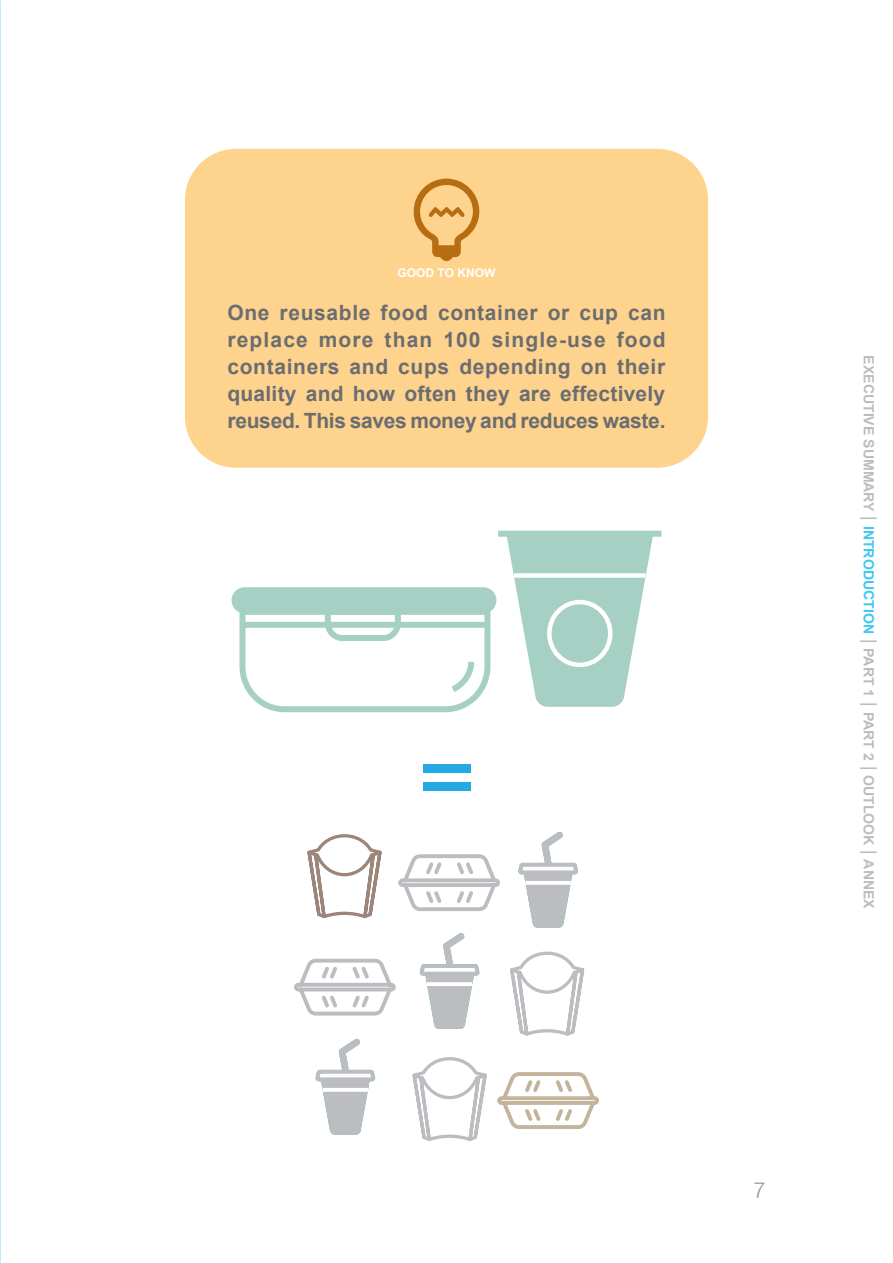
<style>
.page{position:relative;width:893px;height:1263px;background:#fff}
.page>*{position:absolute;margin:0;border:0;box-sizing:border-box;transform-origin:0 0}
.t1{font:300 21.75px "Arial MT Std";color:#939598}
.t2{font:700 21px/27px "Arial";letter-spacing:-.015em;color:#6c6d70;text-align:justify}
.t3{font:700 14.1px "Arial";color:#bcbdc0}
.t4{font:700 12px "Arial";color:#fff}
.s1{font-family:"Arial MT Std";font-weight:300;font-size:23.55px}
.s2{color:#40c7f4}
</style>
<div class="page">
<div style="left:185px;top:149px;width:523px;height:319px;background:#fed38d;border-radius:51px"></div>
<div style="left:232px;top:587px;width:264px;height:26px;background:#a7d0c4;border-radius:13px"></div>
<svg style="left:236px;top:609px;width:257px;height:104px"></svg>
<div style="left:498px;top:531px;width:163px;height:6px;background:#a7d0c4"></div>
<svg style="left:507px;top:537px;width:146px;height:170px"></svg>
<div style="left:423px;top:764px;width:47px;height:9px;background:#24aae1"></div>
<div style="left:423px;top:782px;width:47px;height:9px;background:#24aae1"></div>
<svg style="left:414px;top:179px;width:65px;height:82px"></svg>
<svg style="left:307px;top:834px;width:75px;height:85px"></svg>
<svg style="left:398px;top:854px;width:102px;height:57px"></svg>
<svg style="left:518px;top:831px;width:60px;height:97px"></svg>
<svg style="left:525px;top:881px;width:46px;height:4px"></svg>
<svg style="left:294px;top:958px;width:102px;height:58px"></svg>
<svg style="left:419px;top:933px;width:61px;height:96px"></svg>
<hr style="left:427px;top:982px;width:45px;height:4px;background:#fff">
<svg style="left:510px;top:951px;width:75px;height:85px"></svg>
<svg style="left:315px;top:1038px;width:61px;height:97px"></svg>
<svg style="left:323px;top:1088px;width:45px;height:4px"></svg>
<svg style="left:412px;top:1057px;width:75px;height:84px"></svg>
<svg style="left:497px;top:1072px;width:102px;height:57px"></svg>
<p class="t4" style="left:398px;top:265px;width:99px">GOOD TO KNOW</p>
<p class="t2" style="left:227px;top:300px;width:440px">One reusable food container or cup can replace more than 100 single-use food containers and cups depending on their quality and how often they are effectively reused. This saves money and reduces waste.</p>
<p class="t3" style="left:878px;top:355px;width:555px;rotate:90deg">EXECUTIVE SUMMARY <span class="s1">I</span> <span class="s2">INTRODUCTION</span> <span class="s1">I</span> PART 1 <span class="s1">I</span> PART 2 <span class="s1">I</span> OUTLOOK <span class="s1">I</span> ANNEX</p>
<p class="t1" style="left:753px;top:1178px;width:14px">7</p>
</div>
